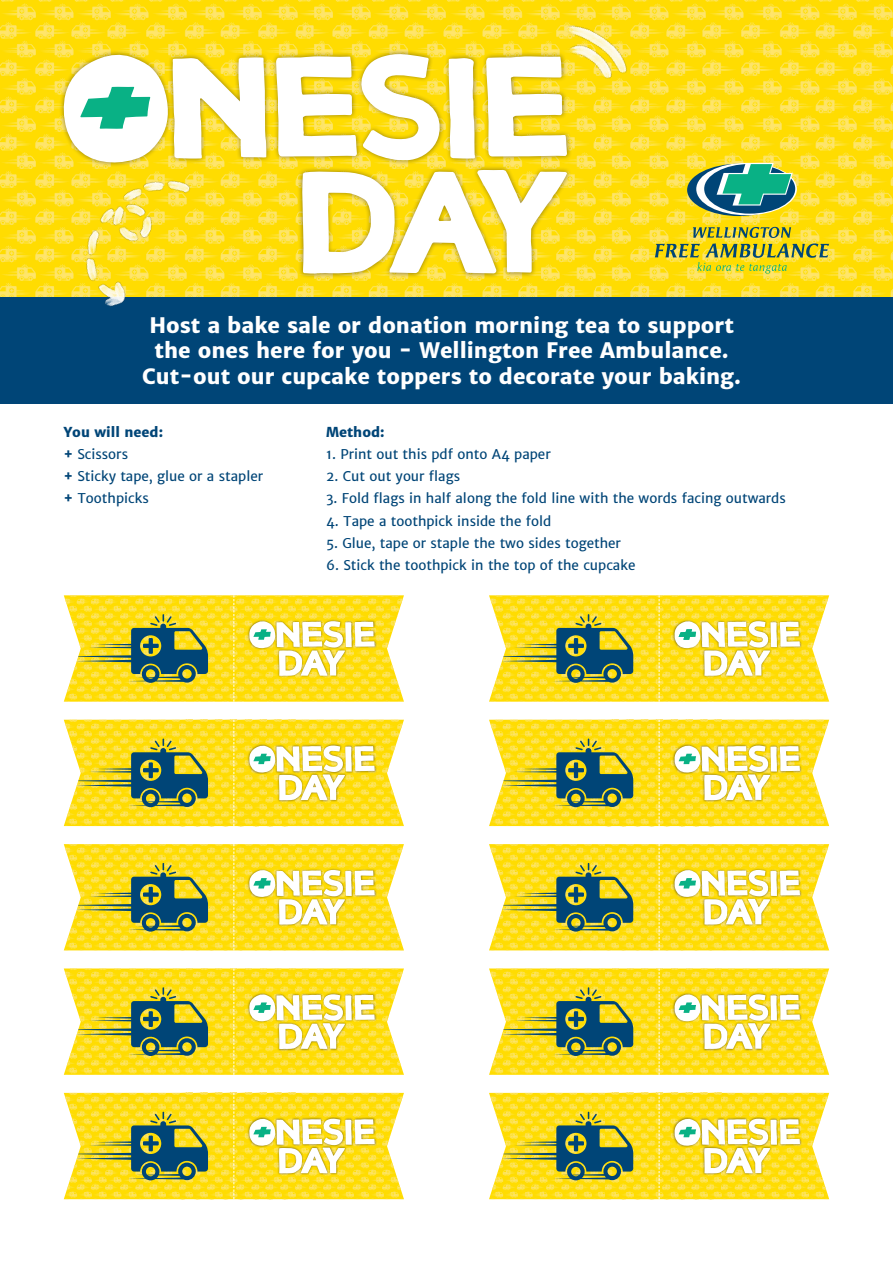
<style>
.page{position:relative;width:893px;height:1263px;background:#fff}
.page>*{position:absolute;margin:0;border:0;box-sizing:border-box;transform-origin:0 0}
.t1{font:800 21px/25.2px "Merriweather Sans";color:#fff;text-align:center}
.t2{font:13.5px "Merriweather Sans";color:#004577}
.t3{font:800 13.5px "Merriweather Sans";color:#004577}
.s1{font-weight:800}
</style>
<div class="page">
<img style="left:0;top:0;width:893px;height:298px">
<div style="left:0;top:298px;width:893px;height:106px;background:#004577"></div>
<div style="left:704px;top:164px;width:91px;height:50px;background:#004577;border-radius:50%"></div>
<svg style="left:727px;top:163px;width:66px;height:43px"></svg>
<svg style="left:655px;top:227px;width:174px;height:47px;background:#cfc42e"></svg>
<div style="left:297px;top:165px;width:275px;height:113px;background:#231f20;opacity:.5"></div>
<svg style="left:302px;top:170px;width:265px;height:104px"></svg>
<div style="left:59px;top:49px;width:513px;height:118px;background:#231f20;opacity:.5"></div>
<svg style="left:276px;top:53px;width:157px;height:109px"></svg>
<svg style="left:63px;top:54px;width:204px;height:30px"></svg>
<svg style="left:64px;top:595px;width:340px;height:107px;background:#e6d444"></svg>
<svg style="left:64px;top:1093px;width:340px;height:106px;background:#e6d443"></svg>
<svg style="left:489px;top:1093px;width:340px;height:106px;background:#e6d443"></svg>
<svg style="left:64px;top:968px;width:340px;height:107px;background:#e6d444"></svg>
<svg style="left:489px;top:968px;width:340px;height:107px;background:#e6d444"></svg>
<svg style="left:64px;top:844px;width:340px;height:106px;background:#e6d443"></svg>
<svg style="left:489px;top:844px;width:340px;height:106px;background:#e6d443"></svg>
<svg style="left:64px;top:720px;width:340px;height:106px;background:#e6d443"></svg>
<svg style="left:489px;top:720px;width:340px;height:106px;background:#e6d443"></svg>
<svg style="left:489px;top:595px;width:340px;height:107px;background:#e6d444"></svg>
<img style="left:0;top:84px;width:286px;height:223px">
<img style="left:433px;top:0;width:294px;height:237px">
<p class="t1" style="left:142px;top:313px;width:600px">Host a bake sale or donation morning tea to support the ones here for you - Wellington Free Ambulance.<br>Cut-out our cupcake toppers to decorate your baking.</p>
<p class="t3" style="left:326px;top:423px;width:60px">Method:</p>
<p class="t2" style="left:326px;top:446px;width:226px">1. Print out this pdf onto A4 paper</p>
<p class="t2" style="left:326px;top:468px;width:136px">2. Cut out your flags</p>
<p class="t2" style="left:326px;top:490px;width:461px">3. Fold flags in half along the fold line with the words facing outwards</p>
<p class="t2" style="left:326px;top:512px;width:227px">4. Tape a toothpick inside the fold</p>
<p class="t2" style="left:326px;top:535px;width:296px">5. Glue, tape or staple the two sides together</p>
<p class="t2" style="left:326px;top:557px;width:311px">6. Stick the toothpick in the top of the cupcake</p>
<p class="t3" style="left:64px;top:423px;width:101px">You will need:</p>
<p class="t2" style="left:64px;top:446px;width:66px"><span class="s1">+</span> Scissors</p>
<p class="t2" style="left:64px;top:468px;width:201px"><span class="s1">+</span> Sticky tape, glue or a stapler</p>
<p class="t2" style="left:64px;top:490px;width:87px"><span class="s1">+</span> Toothpicks</p>
</div>
